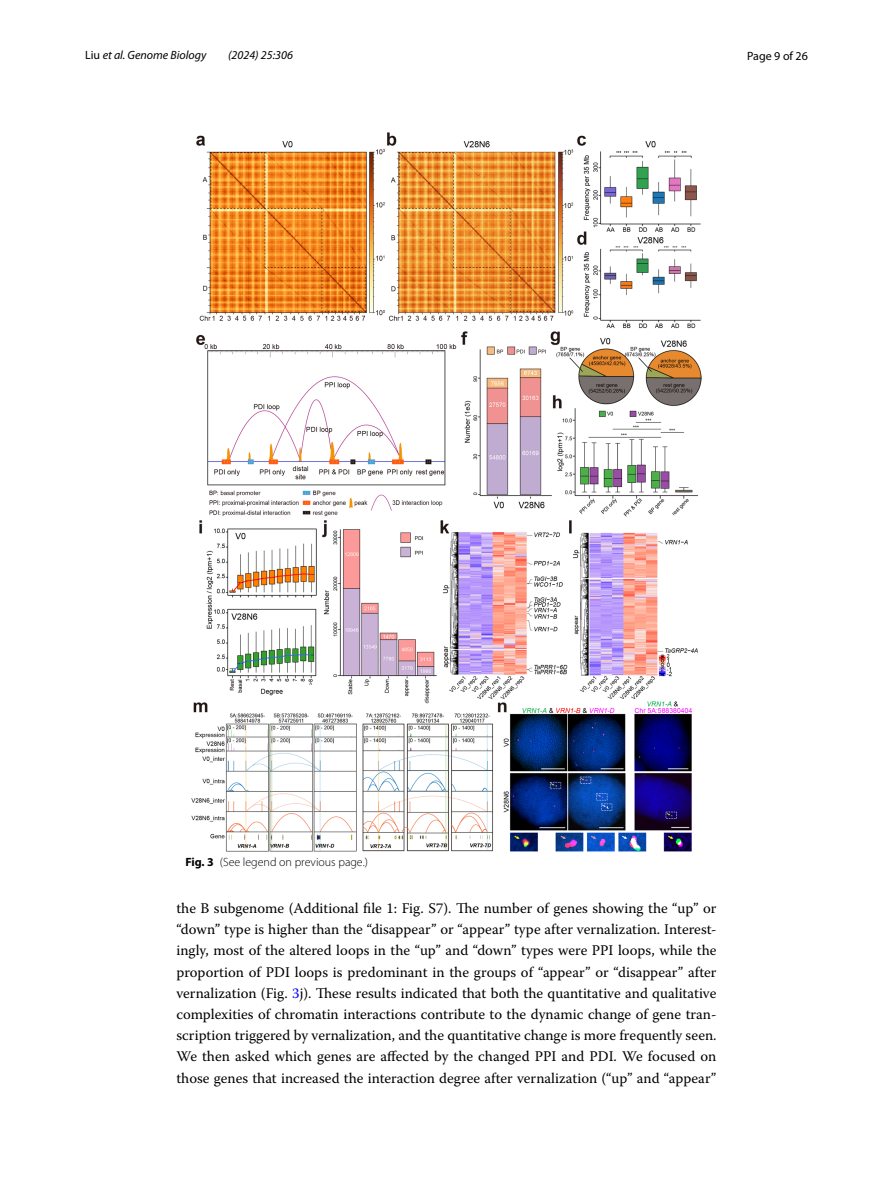
<style>
.page{position:relative;width:893px;height:1187px;background:#fff}
.page>*{position:absolute;margin:0;border:0;box-sizing:border-box;transform-origin:0 0}
.t1{font:14.7px/21.3px "Warnock Pro";color:#000;text-align:justify}
.t2{font:italic 12px "Myriad Pro";color:#000}
.t3{font:300 12px "Myriad Pro";color:#000}
.t4{font:12px "Myriad Pro";color:#000}
.s1{font-style:normal}
.s2{font-weight:700}
.s3{color:#00f}
</style>
<div class="page">
<img style="left:191px;top:133px;width:511px;height:718px">
<p class="t2" style="left:85px;top:48px;width:123px"><span class="s1">Liu</span> et al. Genome Biology</p>
<p class="t2" style="left:228px;top:48px;width:66px">(2024) 25:306</p>
<p class="t4" style="left:747px;top:48px;width:62px">Page 9 of 26</p>
<p class="t3" style="left:185px;top:855px;width:184px"><span class="s2">Fig. 3</span> (See legend on previous page.)</p>
<p class="t1" style="left:176px;top:897px;width:542px">the B subgenome (Additional file 1: Fig. S7). The number of genes showing the “up” or “down” type is higher than the “disappear” or “appear” type after vernalization. Interest&shy;ingly, most of the altered loops in the “up” and “down” types were PPI loops, while the proportion of PDI loops is predominant in the groups of “appear” or “disappear” after vernalization (Fig. <span class="s3">3</span>j). These results indicated that both the quantitative and qualitative complexities of chromatin interactions contribute to the dynamic change of gene tran&shy;scription triggered by vernalization, and the quantitative change is more frequently seen.<br>We then asked which genes are affected by the changed PPI and PDI. We focused on those genes that increased the interaction degree after vernalization (“up” and “appear”</p>
</div>
